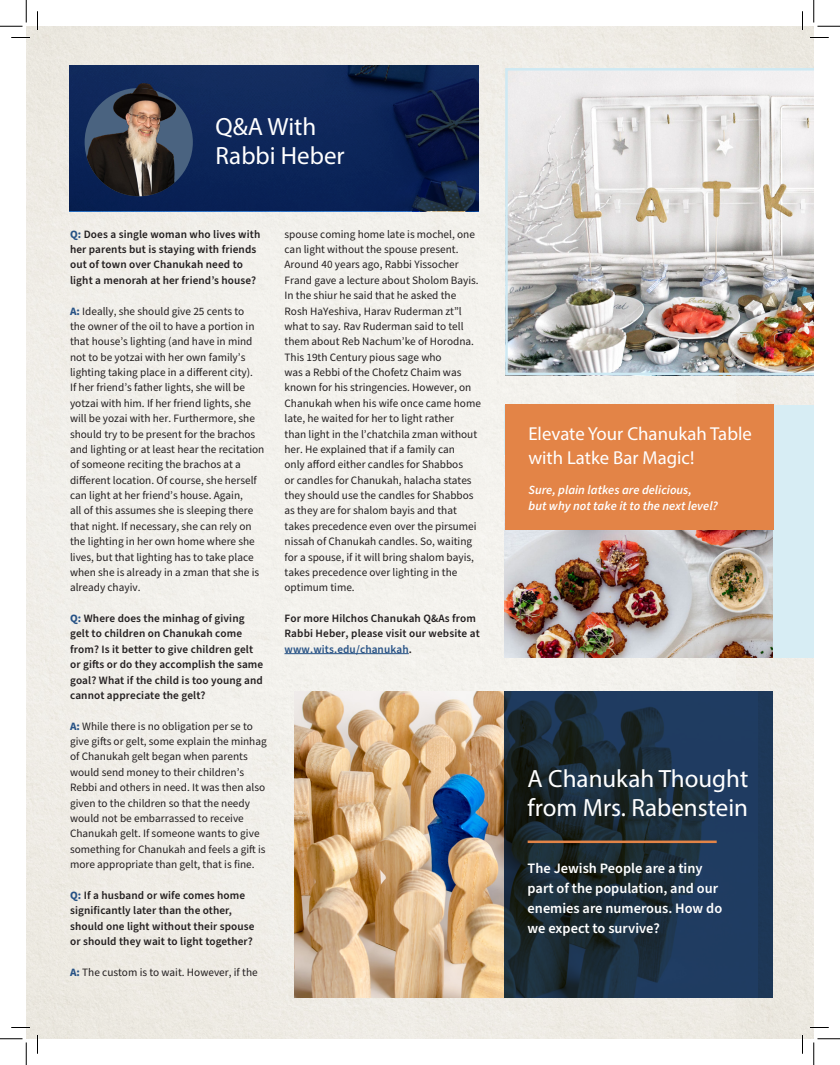
<style>
.page{position:relative;width:840px;height:1065px;background:#fff}
.page>*{position:absolute;margin:0;border:0;box-sizing:border-box;transform-origin:0 0}
.Main_title{font:25px/28.8px "Myriad Pro";color:#fff}
.Main_title-2{font:18.75px/23.8px "Myriad Pro";color:#fff}
.Intro_to_paragraph{font:600 14.38px/20px "Source Sans Pro";color:#fff}
.Newsletter{font:italic 600 12.5px "Source Sans Pro";color:#fff}
.Newsletter-2{font:11.25px/15.4px "Source Sans Pro";color:#231f20}
.question{font:600 11.25px/15.4px "Source Sans Pro";letter-spacing:.01em;color:#231f20}
.Newsletter-3{font:600 11.25px/15.4px "Source Sans Pro";letter-spacing:.01em;color:#231f20}
.s1{font-weight:700;color:#275285}
.s2{color:#275285}
</style>
<div class="page">
<div style="left:26px;top:26px;width:776px;height:1013px;background:#f1efea"></div>
<div style="left:737px;top:26px;width:77px;height:1013px;background:#eeebe3"></div>
<div style="left:505px;top:405px;width:309px;height:252px;background:#d7edf4"></div>
<img style="left:505px;top:530px;width:268px;height:127px">
<div style="left:505px;top:405px;width:268px;height:125px;background:#e38447"></div>
<img style="left:294px;top:691px;width:211px;height:307px">
<img style="left:505px;top:68px;width:309px;height:307px">
<svg style="left:505px;top:691px;width:268px;height:307px;background:#1c3044"></svg>
<hr style="left:528px;top:841px;width:189px;height:2px;background:#e38447">
<svg style="left:69px;top:66px;width:410px;height:145px;background:#0b2151"></svg>
<hr style="left:285px;top:653px;width:124px;height:1px;background:#275285">
<img style="left:51px;top:77px;width:241px;height:65px">
<img style="left:85px;top:88px;width:108px;height:108px;border-radius:54px">
<svg style="left:11px;top:37px;width:19px;height:1px"></svg>
<svg style="left:810px;top:37px;width:19px;height:1px"></svg>
<svg style="left:11px;top:1027px;width:19px;height:1px"></svg>
<svg style="left:810px;top:1027px;width:19px;height:1px"></svg>
<svg style="left:37px;top:11px;width:1px;height:19px"></svg>
<svg style="left:37px;top:1035px;width:1px;height:19px"></svg>
<svg style="left:802px;top:11px;width:1px;height:19px"></svg>
<svg style="left:802px;top:1035px;width:1px;height:19px"></svg>
<svg style="left:0;top:0;width:27px;height:27px"></svg>
<svg style="left:0;top:1039px;width:27px;height:26px"></svg>
<svg style="left:814px;top:0;width:26px;height:27px"></svg>
<svg style="left:814px;top:1039px;width:26px;height:26px"></svg>
<p class="Main_title" style="left:216px;top:112px;width:131px">Q&amp;A With<br>Rabbi Heber</p>
<p class="question" style="left:70px;top:227px;width:192px"><span class="s1">Q:</span> Does a single woman who lives with her parents but is staying with friends out of town over Chanukah need to light a menorah at her friend’s house?</p>
<p class="Newsletter-2" style="left:70px;top:304px;width:196px"><span class="s1">A:</span> Ideally, she should give 25 cents to<br>the owner of the oil to have a portion in that house’s lighting (and have in mind not to be yotzai with her own family’s lighting taking place in a different city).<br>If her friend’s father lights, she will be yotzai with him. If her friend lights, she will be yozai with her. Furthermore, she should try to be present for the brachos and lighting or at least hear the recitation of someone reciting the brachos at a different location. Of course, she herself can light at her friend’s house. Again,<br>all of this assumes she is sleeping there that night. If necessary, she can rely on the lighting in her own home where she lives, but that lighting has to take place when she is already in a zman that she is already chayiv.</p>
<p class="question" style="left:70px;top:611px;width:195px"><span class="s1">Q:</span> Where does the minhag of giving gelt to children on Chanukah come from? Is it better to give children gelt or gifts or do they accomplish the same goal? What if the child is too young and cannot appreciate the gelt?</p>
<p class="Newsletter-2" style="left:70px;top:719px;width:198px"><span class="s1">A:</span> While there is no obligation per se to give gifts or gelt, some explain the minhag of Chanukah gelt began when parents would send money to their children’s Rebbi and others in need. It was then also given to the children so that the needy would not be embarrassed to receive Chanukah gelt. If someone wants to give something for Chanukah and feels a gift is more appropriate than gelt, that is fine.</p>
<p class="question" style="left:70px;top:888px;width:186px"><span class="s1">Q:</span> If a husband or wife comes home significantly later than the other, should one light without their spouse or should they wait to light together?</p>
<p class="Newsletter-2" style="left:70px;top:965px;width:189px"><span class="s1">A:</span> The custom is to wait. However, if the</p>
<p class="Newsletter-2" style="left:285px;top:227px;width:198px">spouse coming home late is mochel, one can light without the spouse present.<br>Around 40 years ago, Rabbi Yissocher Frand gave a lecture about Sholom Bayis.<br>In the shiur he said that he asked the Rosh HaYeshiva, Harav Ruderman zt”l what to say. Rav Ruderman said to tell them about Reb Nachum’ke of Horodna.<br>This 19th Century pious sage who<br>was a Rebbi of the Chofetz Chaim was known for his stringencies. However, on Chanukah when his wife once came home late, he waited for her to light rather<br>than light in the l’chatchila zman without her. He explained that if a family can<br>only afford either candles for Shabbos<br>or candles for Chanukah, halacha states they should use the candles for Shabbos as they are for shalom bayis and that takes precedence even over the pirsumei nissah of Chanukah candles. So, waiting for a spouse, if it will bring shalom bayis, takes precedence over lighting in the optimum time.</p>
<p class="Newsletter-3" style="left:285px;top:611px;width:197px">For more Hilchos Chanukah Q&amp;As from<br>Rabbi Heber, please visit our website at <span class="s2">www.wits.edu/chanukah</span>.</p>
<p class="Main_title-2" style="left:528px;top:422px;width:225px">Elevate Your Chanukah Table with Latke Bar Magic!</p>
<p class="Newsletter" style="left:529px;top:481px;width:165px">Sure, plain latkes are delicious,</p>
<p class="Newsletter" style="left:529px;top:497px;width:191px">but why not take it to the next level?</p>
<p class="Main_title" style="left:528px;top:764px;width:222px">A Chanukah Thought from Mrs. Rabenstein</p>
<p class="Intro_to_paragraph" style="left:528px;top:859px;width:196px">The Jewish People are a tiny part of the population, and our enemies are numerous. How do we expect to survive?</p>
</div>
